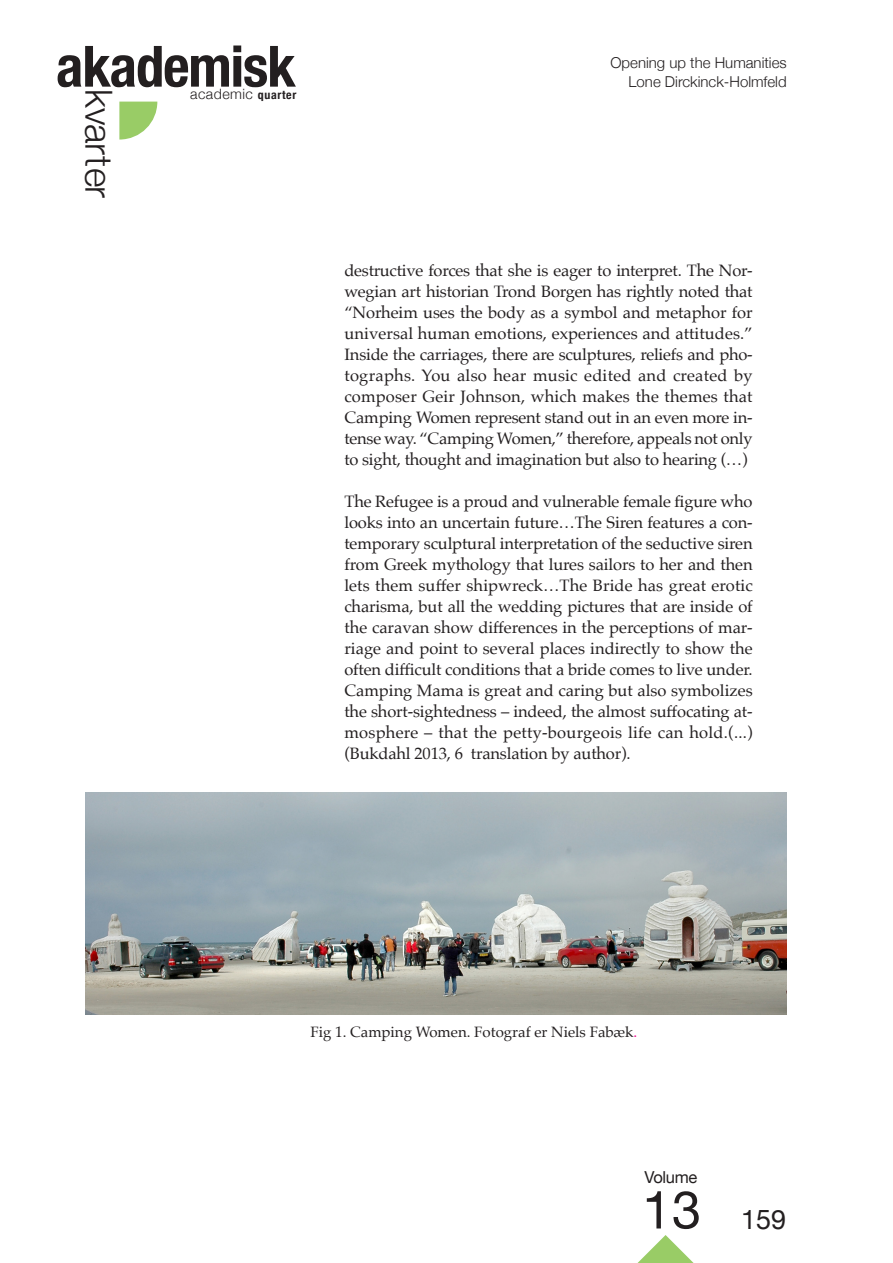
<style>
.page{position:relative;width:893px;height:1263px;background:#fff}
.page>*{position:absolute;margin:0;border:0;box-sizing:border-box;transform-origin:0 0}
.t1{font:700 condensed 57px "Helvetica Neue";letter-spacing:-.02em;color:#231f20}
.t2{font:300 37.35px "Helvetica Neue";color:#231f20}
.t3{font:27px "Helvetica Neue";color:#231f20}
.citat{font:16.5px/21px "Palatino";letter-spacing:-.01em;color:#231f20;text-align:justify}
.t4{font:16.5px "Helvetica Neue";letter-spacing:-.02em;color:#231f20}
.t5{font:300 15px/18.8px "Helvetica Neue";color:#231f20;text-align:right}
.billedtekst{font:15px "Palatino";color:#231f20}
.t6{font:300 14.25px "Helvetica Neue";letter-spacing:.03em;color:#231f20}
.s1{font-weight:700;font-stretch:condensed;font-size:11.85px}
.s2{color:#ed028c}
.s3{font-size:52.5px}
</style>
<div class="page">
<svg style="left:637px;top:1235px;width:57px;height:28px"></svg>
<svg style="left:119px;top:102px;width:38px;height:38px"></svg>
<img style="left:85px;top:793px;width:702px;height:222px">
<h1 class="t1" style="left:56px;top:19px;width:241px">akademisk</h1>
<h2 class="t2" style="left:129px;top:89px;width:110px;rotate:90deg">kvarter</h2>
<p class="t6" style="left:190px;top:82px;width:108px">academic <span class="s1">quarter</span></p>
<p class="t5" style="left:610px;top:52px;width:178px">Opening up the Humanities<br>Lone Dirckinck-Holmfeld</p>
<p class="citat" style="left:344px;top:260px;width:410px">destructive forces that she is eager to interpret. The Nor&shy;wegian art historian Trond Borgen has rightly noted that “Norheim uses the body as a symbol and metaphor for universal human emotions, experiences and attitudes.” Inside the carriages, there are sculptures, reliefs and pho&shy;tographs. You also hear music edited and created by composer Geir Johnson, which makes the themes that Camping Women represent stand out in an even more in&shy;tense way. “Camping Women,” therefore, appeals not only to sight, thought and imagination but also to hearing (…)</p>
<p class="citat" style="left:344px;top:491px;width:410px">The Refugee is a proud and vulnerable female figure who looks into an uncertain future…The Siren features a con&shy;temporary sculptural interpretation of the seductive siren from Greek mythology that lures sailors to her and then lets them suffer shipwreck…The Bride has great erotic charisma, but all the wedding pictures that are inside of the caravan show differences in the perceptions of mar&shy;riage and point to several places indirectly to show the often difficult conditions that a bride comes to live under.<br>Camping Mama is great and caring but also symbolizes the short-sightedness – indeed, the almost suffocating at&shy;mosphere – that the petty-bourgeois life can hold.(...) (Bukdahl 2013, 6 translation by author).</p>
<p class="billedtekst" style="left:310px;top:1019px;width:328px">Fig 1. Camping Women. Fotograf er Niels Fabæk<span class="s2">.</span></p>
<p class="t4" style="left:645px;top:1165px;width:54px">Volume</p>
<h3 class="t3" style="left:642px;top:1199px;width:146px"><span class="s3">13</span> 159</h3>
</div>
